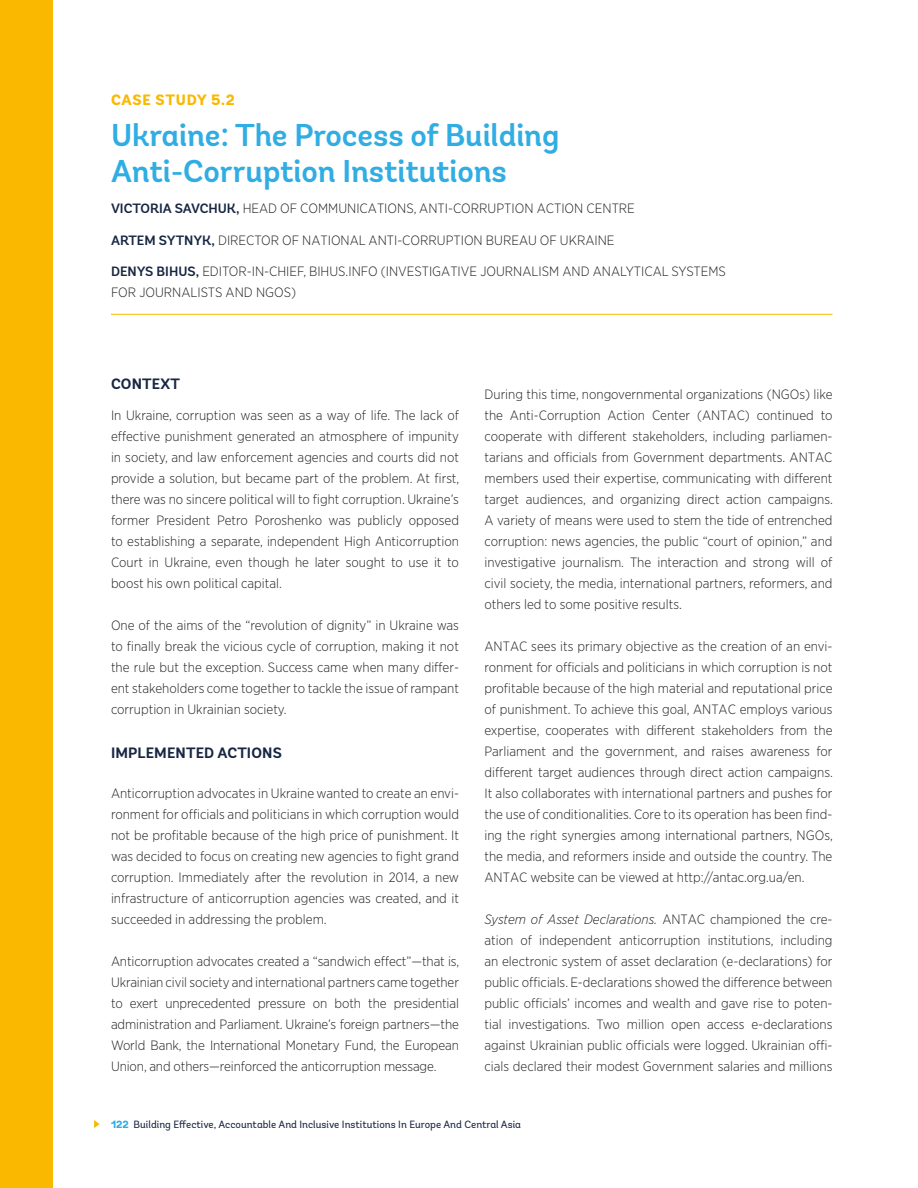
<style>
.page{position:relative;width:918px;height:1188px;background:#fff}
.page>*{position:absolute;margin:0;border:0;box-sizing:border-box;transform-origin:0 0}
.Case_Title{font:600 31.5px/36.2px "Andes";letter-spacing:-.005em;color:#30ade3}
.Case_H2{font:700 15px "Andes";letter-spacing:.01em;color:#172642}
.Case_Number{font:800 15px "Andes";letter-spacing:.05em;color:#fab800}
.Cases_Authors{font:300 13.5px/21px "Gotham Narrow";color:#231f20;text-align:justify}
.t1{font:10.5px "Andes";color:#172642}
.s1{font-family:"Andes";font-weight:600;color:#172642}
.s2{font-style:italic}
.s3{font-weight:800;color:#30ade3}
</style>
<div class="page">
<svg style="left:94px;top:1120px;width:6px;height:8px"></svg>
<div style="left:0;top:0;width:52px;height:1188px;background:#fab800"></div>
<hr style="left:111px;top:314px;width:721px;height:1px;background:#fab800">
<p class="Case_Number" style="left:111px;top:90px;width:125px">CASE STUDY 5.2</p>
<p class="Case_Title" style="left:111px;top:118px;width:450px">Ukraine: The Process of Building<br>Anti-Corruption Institutions</p>
<p class="Cases_Authors" style="left:111px;top:198px;width:525px"><span class="s1">VICTORIA SAVCHUK,</span> HEAD OF COMMUNICATIONS, ANTI-CORRUPTION ACTION CENTRE</p>
<p class="Cases_Authors" style="left:111px;top:229px;width:505px"><span class="s1">ARTEM SYTNYK,</span> DIRECTOR OF NATIONAL ANTI-CORRUPTION BUREAU OF UKRAINE</p>
<p class="Cases_Authors" style="left:111px;top:261px;width:616px"><span class="s1">DENYS BIHUS,</span> EDITOR-IN-CHIEF, BIHUS.INFO (INVESTIGATIVE JOURNALISM AND ANALYTICAL SYSTEMS<br>FOR JOURNALISTS AND NGOS)</p>
<p class="Case_H2" style="left:111px;top:374px;width:70px">CONTEXT</p>
<p class="Cases_Authors" style="left:111px;top:404px;width:350px">In Ukraine, corruption was seen as a way of life. The lack of effective punishment generated an atmosphere of impunity in society, and law enforcement agencies and courts did not provide a solution, but became part of the problem. At first, there was no sincere political will to fight corruption. Ukraine’s former President Petro Poroshenko was publicly opposed to establishing a separate, independent High Anticorruption Court in Ukraine, even though he later sought to use it to boost his own political capital.</p>
<p class="Cases_Authors" style="left:111px;top:614px;width:350px">One of the aims of the “revolution of dignity” in Ukraine was to finally break the vicious cycle of corruption, making it not the rule but the exception. Success came when many differ&shy;ent stakeholders come together to tackle the issue of rampant corruption in Ukrainian society.</p>
<p class="Case_H2" style="left:111px;top:743px;width:172px">IMPLEMENTED ACTIONS</p>
<p class="Cases_Authors" style="left:111px;top:782px;width:350px">Anticorruption advocates in Ukraine wanted to create an envi&shy;ronment for officials and politicians in which corruption would not be profitable because of the high price of punishment. It was decided to focus on creating new agencies to fight grand corruption. Immediately after the revolution in 2014, a new infrastructure of anticorruption agencies was created, and it succeeded in addressing the problem.</p>
<p class="Cases_Authors" style="left:111px;top:950px;width:350px">Anticorruption advocates created a “sandwich effect”—that is, Ukrainian civil society and international partners came together to exert unprecedented pressure on both the presidential administration and Parliament. Ukraine’s foreign partners—the World Bank, the International Monetary Fund, the European Union, and others—reinforced the anticorruption message.</p>
<p class="Cases_Authors" style="left:484px;top:383px;width:350px">During this time, nongovernmental organizations (NGOs) like the Anti-Corruption Action Center (ANTAC) continued to cooperate with different stakeholders, including parliamen&shy;tarians and officials from Government departments. ANTAC members used their expertise, communicating with different target audiences, and organizing direct action campaigns.<br>A variety of means were used to stem the tide of entrenched corruption: news agencies, the public “court of opinion,” and investigative journalism. The interaction and strong will of civil society, the media, international partners, reformers, and others led to some positive results.</p>
<p class="Cases_Authors" style="left:484px;top:635px;width:350px">ANTAC sees its primary objective as the creation of an envi&shy;ronment for officials and politicians in which corruption is not profitable because of the high material and reputational price of punishment. To achieve this goal, ANTAC employs various expertise, cooperates with different stakeholders from the Parliament and the government, and raises awareness for different target audiences through direct action campaigns.<br>It also collaborates with international partners and pushes for the use of conditionalities. Core to its operation has been find&shy;ing the right synergies among international partners, NGOs, the media, and reformers inside and outside the country. The ANTAC website can be viewed at http://antac.org.ua/en.</p>
<p class="Cases_Authors" style="left:484px;top:908px;width:350px"><span class="s2">System of Asset Declarations.</span> ANTAC championed the cre&shy;ation of independent anticorruption institutions, including an electronic system of asset declaration (e-declarations) for public officials. E-declarations showed the difference between public officials’ incomes and wealth and gave rise to poten&shy;tial investigations. Two million open access e-declarations against Ukrainian public officials were logged. Ukrainian offi&shy;cials declared their modest Government salaries and millions</p>
<p class="t1" style="left:111px;top:1118px;width:412px"><span class="s3">122</span> Building Effective, Accountable And Inclusive Institutions In Europe And Central Asia</p>
</div>
